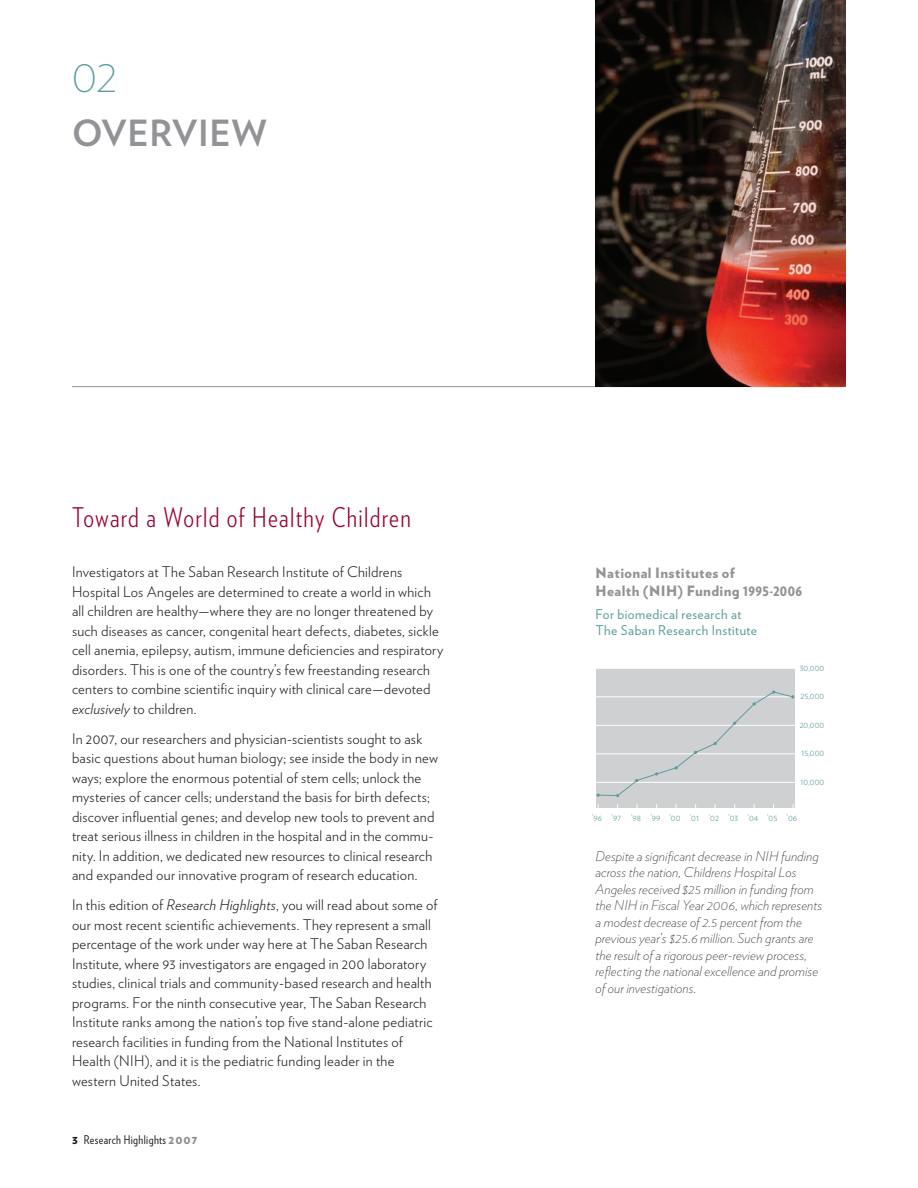
<style>
.page{position:relative;width:918px;height:1188px;background:#fff}
.page>*{position:absolute;margin:0;border:0;box-sizing:border-box;transform-origin:0 0}
.t1{font:200 48px "Verlag";color:#5e9d9e}
.t2{font:700 36px "Verlag";letter-spacing:.02em;color:#919396}
.t3{font:300 27px "Verlag Condensed";letter-spacing:.045em;color:#98012d}
.t4{font:300 14.7px/19.5px "Verlag";letter-spacing:.015em;color:#231f20}
.t5{font:900 14.25px/18px "Verlag";letter-spacing:.03em;color:#919396}
.t6{font:italic 200 13.5px/16.5px "Verlag";letter-spacing:.01em;color:#231f20}
.t7{font:13.5px/16.5px "Verlag";letter-spacing:.03em;color:#5e9d9e}
.t8{font:12px "Verlag Condensed";letter-spacing:.03em;color:#231f20}
.t9{font:300 9px "Verlag";color:#5e9d9e}
.s1{font-style:italic}
.s2{font-family:"Verlag";font-weight:900;color:#8a8c8f}
.s3{font-family:"Verlag Condensed"}
</style>
<div class="page">
<hr style="left:72px;top:386px;width:772px;height:1px;background:#939598">
<img style="left:596px;top:0;width:250px;height:387px">
<div style="left:596px;top:668px;width:199px;height:140px;background:#cfd0d2"></div>
<hr style="left:594px;top:668px;width:207px;height:1px;background:#fff">
<svg style="left:596px;top:690px;width:199px;height:107px"></svg>
<h1 class="t1" style="left:72px;top:46px;width:47px">02</h1>
<h2 class="t2" style="left:72px;top:112px;width:196px">OVERVIEW</h2>
<h3 class="t3" style="left:72px;top:501px;width:340px">Toward a World of Healthy Children</h3>
<p class="t4" style="left:72px;top:562px;width:373px">Investigators at The Saban Research Institute of Childrens Hospital Los Angeles are determined to create a world in which all children are healthy—where they are no longer threatened by such diseases as cancer, congenital heart defects, diabetes, sickle cell anemia, epilepsy, autism, immune deficiencies and respiratory disorders. This is one of the country’s few freestanding research centers to combine scientific inquiry with clinical care—devoted <span class="s1">exclusively</span> to children.</p>
<p class="t4" style="left:72px;top:729px;width:368px">In 2007, our researchers and physician-scientists sought to ask basic questions about human biology; see inside the body in new ways; explore the enormous potential of stem cells; unlock the mysteries of cancer cells; understand the basis for birth defects; discover influential genes; and develop new tools to prevent and treat serious illness in children in the hospital and in the commu&shy;nity. In addition, we dedicated new resources to clinical research and expanded our innovative program of research education.</p>
<p class="t4" style="left:72px;top:895px;width:367px">In this edition of <span class="s1">Research Highlights</span>, you will read about some of our most recent scientific achievements. They represent a small percentage of the work under way here at The Saban Research Institute, where 93 investigators are engaged in 200 laboratory studies, clinical trials and community-based research and health programs. For the ninth consecutive year, The Saban Research Institute ranks among the nation’s top five stand-alone pediatric research facilities in funding from the National Institutes of Health (NIH), and it is the pediatric funding leader in the western United States.</p>
<p class="t8" style="left:84px;top:1132px;width:115px">Research Highlights <span class="s2">2007</span></p>
<p class="t5" style="left:596px;top:564px;width:208px">N ational I nstitutes of<br>Health (NI H) Funding <span class="s3">1995-2006</span></p>
<p class="t7" style="left:596px;top:606px;width:163px">For biomedical research at<br>The Saban Research Institute</p>
<p class="t9" style="left:800px;top:662px;width:26px">30,000</p>
<p class="t9" style="left:800px;top:691px;width:25px">25,000</p>
<p class="t9" style="left:800px;top:719px;width:26px">20,000</p>
<p class="t9" style="left:801px;top:748px;width:24px">15,000</p>
<p class="t9" style="left:801px;top:776px;width:25px">10,000</p>
<p class="t9" style="left:592px;top:812px;width:206px">’96 ’97 ’98 ’99 ’00 ’01 ’02 ’03 ’04 ’05 ’06</p>
<p class="t6" style="left:596px;top:847px;width:228px">Despite a significant decrease in NIH funding across the nation, Childrens Hospital Los Angeles received $25 million in funding from the NIH in Fiscal Year 2006, which represents a modest decrease of 2.5 percent from the previous year’s $25.6 million. Such grants are the result of a rigorous peer-review process, reflecting the national excellence and promise of our investigations.</p>
</div>
